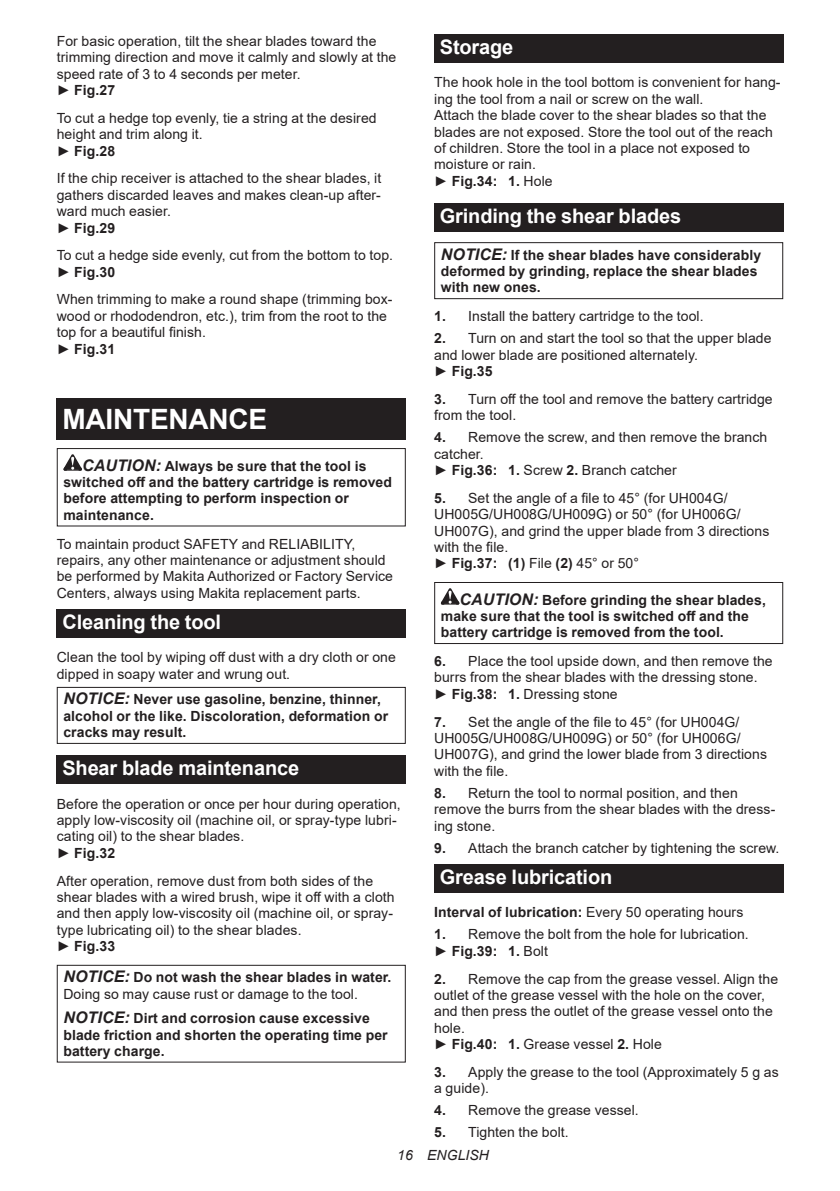
<style>
.page{position:relative;width:840px;height:1191px;background:#fff}
.page>*{position:absolute;margin:0;border:0;box-sizing:border-box;transform-origin:0 0}
.t1{font:700 28px "Arial";letter-spacing:-.01em;color:#fff}
.t2{font:700 20px "Arial";letter-spacing:-.01em;color:#fff}
.t3{font:14px/16.4px "Arial";letter-spacing:.005em;color:#231f20}
.t4{font:700 14px/16.4px "Arial";letter-spacing:.005em;color:#231f20}
.t5{font:italic 14px "Arial";letter-spacing:.005em;color:#231f20}
.s1{font-weight:700}
.s2{font-style:italic;font-size:16px}
.s3{font-weight:700;font-style:italic;font-size:16px}
.s4{font-weight:400}
</style>
<div class="page">
<div style="left:57px;top:399px;width:348px;height:41px;background:#231f20"></div>
<svg style="left:63px;top:454px;width:19px;height:16px"></svg>
<div style="left:57px;top:448px;width:348px;height:78px;border:1px solid #231f20"></div>
<div style="left:57px;top:609px;width:348px;height:28px;background:#231f20"></div>
<div style="left:57px;top:687px;width:348px;height:57px;border:1px solid #231f20"></div>
<div style="left:57px;top:755px;width:348px;height:28px;background:#231f20"></div>
<div style="left:57px;top:964px;width:348px;height:98px;border:1px solid #231f20"></div>
<div style="left:434px;top:34px;width:348px;height:29px;background:#231f20"></div>
<div style="left:434px;top:203px;width:348px;height:28px;background:#231f20"></div>
<div style="left:434px;top:242px;width:348px;height:57px;border:1px solid #231f20"></div>
<svg style="left:440px;top:588px;width:19px;height:16px"></svg>
<div style="left:434px;top:582px;width:348px;height:62px;border:1px solid #231f20"></div>
<div style="left:434px;top:864px;width:348px;height:28px;background:#231f20"></div>
<p class="t3" style="left:57px;top:33px;width:341px">For basic operation, tilt the shear blades toward the trimming direction and move it calmly and slowly at the speed rate of 3 to 4 seconds per meter.<br>► <span class="s1">Fig.27</span></p>
<p class="t3" style="left:57px;top:110px;width:321px">To cut a hedge top evenly, tie a string at the desired height and trim along it.<br>► <span class="s1">Fig.28</span></p>
<p class="t3" style="left:57px;top:170px;width:326px">If the chip receiver is attached to the shear blades, it gathers discarded leaves and makes clean-up after&shy;ward much easier.<br>► <span class="s1">Fig.29</span></p>
<p class="t3" style="left:57px;top:247px;width:337px">To cut a hedge side evenly, cut from the bottom to top. ► <span class="s1">Fig.30</span></p>
<p class="t3" style="left:57px;top:291px;width:337px">When trimming to make a round shape (trimming box&shy;wood or rhododendron, etc.), trim from the root to the top for a beautiful finish.<br>► <span class="s1">Fig.31</span></p>
<h1 class="t1" style="left:62px;top:399px;width:206px">MAINTENANCE</h1>
<p class="t4" style="left:63px;top:458px;width:330px;text-indent:19px"><span class="s2">CAUTION:</span> Always be sure that the tool is switched off and the battery cartridge is removed before attempting to perform inspection or maintenance.</p>
<p class="t3" style="left:57px;top:535px;width:337px">To maintain product SAFETY and RELIABILITY, repairs, any other maintenance or adjustment should be performed by Makita Authorized or Factory Service Centers, always using Makita replacement parts.</p>
<h2 class="t2" style="left:62px;top:608px;width:160px">Cleaning the tool</h2>
<p class="t3" style="left:57px;top:649px;width:340px">Clean the tool by wiping off dust with a dry cloth or one dipped in soapy water and wrung out.</p>
<p class="t4" style="left:63px;top:691px;width:326px"><span class="s2">NOTICE:</span> Never use gasoline, benzine, thinner, alcohol or the like. Discoloration, deformation or cracks may result.</p>
<h2 class="t2" style="left:62px;top:754px;width:238px">Shear blade maintenance</h2>
<p class="t3" style="left:57px;top:795px;width:345px">Before the operation or once per hour during operation, apply low-viscosity oil (machine oil, or spray-type lubri&shy;cating oil) to the shear blades.<br>► <span class="s1">Fig.32</span></p>
<p class="t3" style="left:57px;top:872px;width:339px">After operation, remove dust from both sides of the shear blades with a wired brush, wipe it off with a cloth and then apply low-viscosity oil (machine oil, or spray&shy;type lubricating oil) to the shear blades.<br>► <span class="s1">Fig.33</span></p>
<p class="t3" style="left:63px;top:969px;width:329px"><span class="s3">NOTICE:</span> <span class="s1">Do not wash the shear blades in water.<br></span>Doing so may cause rust or damage to the tool.</p>
<p class="t4" style="left:63px;top:1010px;width:325px"><span class="s2">NOTICE:</span> Dirt and corrosion cause excessive blade friction and shorten the operating time per battery charge.</p>
<h2 class="t2" style="left:439px;top:33px;width:75px">Storage</h2>
<p class="t3" style="left:434px;top:74px;width:348px">The hook hole in the tool bottom is convenient for hang&shy;ing the tool from a nail or screw on the wall.<br>Attach the blade cover to the shear blades so that the blades are not exposed. Store the tool out of the reach of children. Store the tool in a place not exposed to moisture or rain.<br>► <span class="s1">Fig.34: 1.</span> Hole</p>
<h2 class="t2" style="left:439px;top:202px;width:243px">Grinding the shear blades</h2>
<p class="t4" style="left:440px;top:247px;width:321px"><span class="s2">NOTICE:</span> If the shear blades have considerably deformed by grinding, replace the shear blades with new ones.</p>
<p class="t3" style="left:434px;top:308px;width:271px"><span class="s1">1.</span> Install the battery cartridge to the tool.</p>
<p class="t3" style="left:434px;top:330px;width:339px"><span class="s1">2.</span> Turn on and start the tool so that the upper blade and lower blade are positioned alternately.<br>► <span class="s1">Fig.35</span></p>
<p class="t3" style="left:434px;top:390px;width:340px"><span class="s1">3.</span> Turn off the tool and remove the battery cartridge from the tool.</p>
<p class="t3" style="left:434px;top:429px;width:334px"><span class="s1">4.</span> Remove the screw, and then remove the branch catcher.<br>► <span class="s1">Fig.36: 1.</span> Screw <span class="s1">2.</span> Branch catcher</p>
<p class="t3" style="left:434px;top:489px;width:336px"><span class="s1">5.</span> Set the angle of a file to 45° (for UH004G/ UH005G/UH008G/UH009G) or 50° (for UH006G/ UH007G), and grind the upper blade from 3 directions with the file.<br>► <span class="s1">Fig.37: (1)</span> File <span class="s1">(2)</span> 45° or 50°</p>
<p class="t4" style="left:440px;top:591px;width:326px;text-indent:19px"><span class="s2">CAUTION:</span> Before grinding the shear blades, make sure that the tool is switched off and the battery cartridge is removed from the tool.</p>
<p class="t3" style="left:434px;top:653px;width:340px"><span class="s1">6.</span> Place the tool upside down, and then remove the burrs from the shear blades with the dressing stone. ► <span class="s1">Fig.38: 1.</span> Dressing stone</p>
<p class="t3" style="left:434px;top:713px;width:334px"><span class="s1">7.</span> Set the angle of the file to 45° (for UH004G/ UH005G/UH008G/UH009G) or 50° (for UH006G/ UH007G), and grind the lower blade from 3 directions with the file.</p>
<p class="t3" style="left:434px;top:784px;width:342px"><span class="s1">8.</span> Return the tool to normal position, and then remove the burrs from the shear blades with the dress&shy;ing stone.</p>
<p class="t3" style="left:434px;top:839px;width:346px"><span class="s1">9.</span> Attach the branch catcher by tightening the screw.</p>
<h2 class="t2" style="left:439px;top:863px;width:174px">Grease lubrication</h2>
<p class="t4" style="left:434px;top:904px;width:310px">Interval of lubrication: <span class="s4">Every 50 operating hours</span></p>
<p class="t3" style="left:434px;top:926px;width:316px"><span class="s1">1.</span> Remove the bolt from the hole for lubrication. ► <span class="s1">Fig.39: 1.</span> Bolt</p>
<p class="t3" style="left:434px;top:970px;width:345px"><span class="s1">2.</span> Remove the cap from the grease vessel. Align the outlet of the grease vessel with the hole on the cover, and then press the outlet of the grease vessel onto the hole.<br>► <span class="s1">Fig.40: 1.</span> Grease vessel <span class="s1">2.</span> Hole</p>
<p class="t3" style="left:434px;top:1063px;width:346px"><span class="s1">3.</span> Apply the grease to the tool (Approximately 5 g as a guide).</p>
<p class="t3" style="left:434px;top:1102px;width:206px"><span class="s1">4.</span> Remove the grease vessel.</p>
<p class="t3" style="left:434px;top:1124px;width:136px"><span class="s1">5.</span> Tighten the bolt.</p>
<p class="t5" style="left:397px;top:1146px;width:93px">16 ENGLISH</p>
</div>
